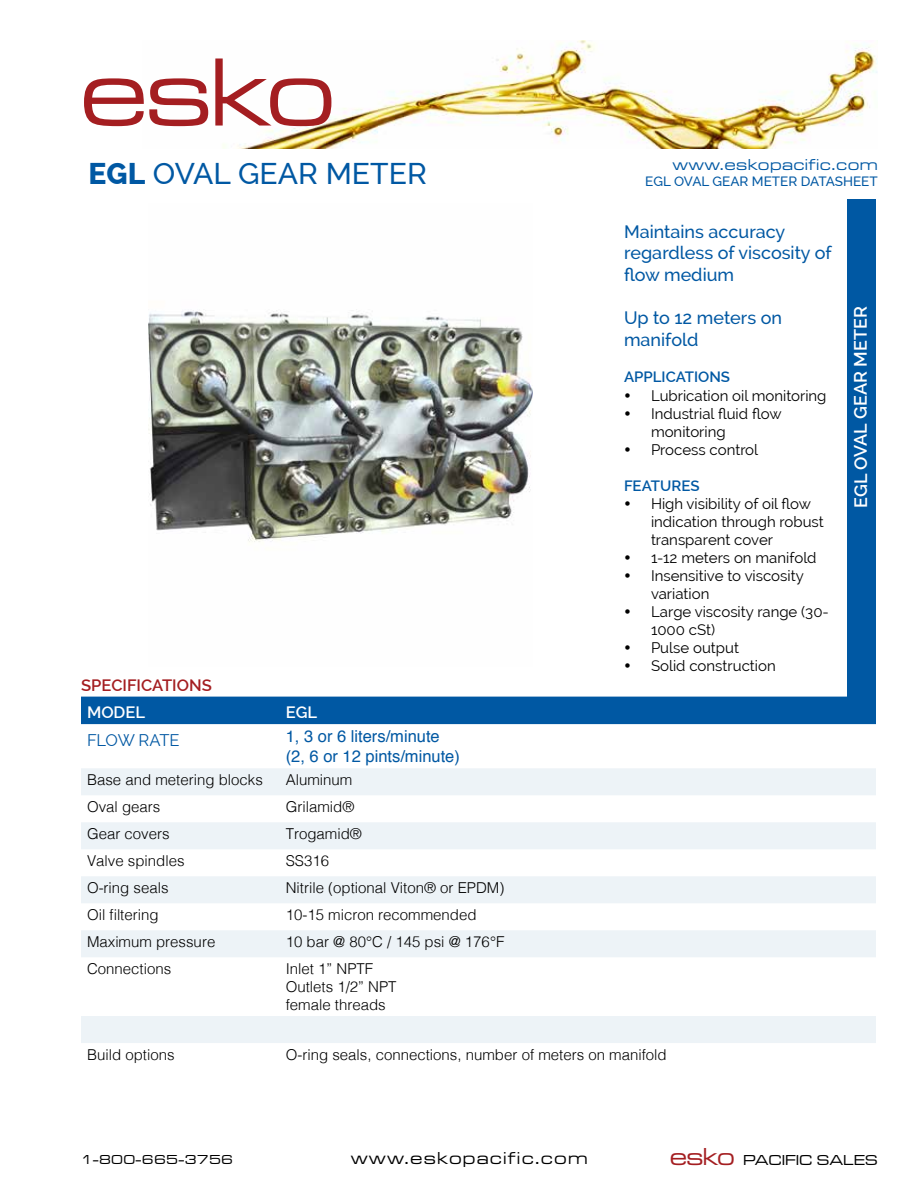
<style>
.page{position:relative;width:918px;height:1188px;background:#fff}
.page>*{position:absolute;margin:0;border:0;box-sizing:border-box;transform-origin:0 0}
.t1{font:500 100.5px "Microgramma Ext D";color:#a41e21}
.t2{font:500 30px "Raleway";color:#0058a3}
.t3{font:500 25.5px "Microgramma Ext D";color:#a41e21}
.t4{font:500 18px/21.6px "Raleway";color:#0058a3}
.t5{font:500 18px "Microgramma Ext D";letter-spacing:.1em;color:#000}
.t6{font:600 18px "Raleway";color:#fff}
.t7{font:16.5px "Helvetica";color:#0058a3}
.t8{font:500 16.5px "Microgramma Ext D";letter-spacing:.06em;color:#0058a3}
.t9{font:600 16.5px "Raleway";color:#a41e21}
.t10{font:600 16.5px "Raleway";color:#fff}
.t11{font:16.5px "Raleway";letter-spacing:-.015em;color:#0058a3}
.t12{font:300 15px "Helvetica";color:#000}
.t13{font:15px/18px "Raleway";color:#000}
.t14{font:600 15px "Raleway";color:#0058a3}
.t15{font:500 15px "Microgramma Ext D";letter-spacing:.04em;color:#000}
.t16{font:500 13.5px "Raleway";color:#0058a3}
.t17{font:500 13.5px "Microgramma Ext D";letter-spacing:.07em;color:#000}
.s1{font-weight:800}
</style>
<div class="page">
<img style="left:223px;top:40px;width:655px;height:108px">
<div style="left:847px;top:199px;width:29px;height:525px;background:#0058a3"></div>
<div style="left:81px;top:697px;width:766px;height:27px;background:#0058a3"></div>
<svg style="left:81px;top:768px;width:795px;height:275px"></svg>
<img style="left:149px;top:310px;width:384px;height:232px">
<h1 class="t1" style="left:81px;top:28px;width:255px">esko</h1>
<p class="t2" style="left:89px;top:156px;width:340px"><span class="s1">EGL</span> OVAL GEAR METER</p>
<p class="t9" style="left:81px;top:675px;width:132px">SPECIFICATIONS</p>
<p class="t8" style="left:673px;top:154px;width:206px">www.eskopacific.com</p>
<p class="t16" style="left:645px;top:174px;width:234px">EGL OVAL GEAR METER DATASHEET</p>
<p class="t4" style="left:624px;top:220px;width:163px">Maintains accuracy</p>
<p class="t4" style="left:624px;top:242px;width:209px">regardless of viscosity of flow medium</p>
<p class="t4" style="left:624px;top:307px;width:160px">Up to 12 meters on</p>
<p class="t4" style="left:624px;top:328px;width:76px">manifold</p>
<p class="t14" style="left:624px;top:368px;width:108px">APPLICATIONS</p>
<p class="t13" style="left:624px;top:386px;width:204px">• Lubrication oil monitoring</p>
<p class="t13" style="left:651px;top:404px;width:132px;text-indent:-27px">• Industrial fluid flow monitoring</p>
<p class="t13" style="left:624px;top:440px;width:136px">• Process control</p>
<p class="t14" style="left:624px;top:477px;width:77px">FEATURES</p>
<p class="t13" style="left:651px;top:495px;width:174px;text-indent:-27px">• High visibility of oil flow indication through robust transparent cover</p>
<p class="t13" style="left:624px;top:549px;width:194px">• 1-12 meters on manifold</p>
<p class="t13" style="left:651px;top:567px;width:154px;text-indent:-27px">• Insensitive to viscosity variation</p>
<p class="t13" style="left:651px;top:603px;width:179px;text-indent:-27px">• Large viscosity range (30-<br>1000 cSt)</p>
<p class="t13" style="left:624px;top:639px;width:117px">• Pulse output</p>
<p class="t13" style="left:624px;top:657px;width:153px">• Solid construction</p>
<p class="t6" style="left:850px;top:508px;width:204px;rotate:-90deg">EGL OVAL GEAR METER</p>
<p class="t10" style="left:87px;top:703px;width:60px">MODEL</p>
<p class="t10" style="left:286px;top:703px;width:33px">EGL</p>
<p class="t11" style="left:87px;top:730px;width:94px">FLOW RATE</p>
<p class="t7" style="left:286px;top:724px;width:156px">1, 3 or 6 liters/minute</p>
<p class="t7" style="left:286px;top:744px;width:176px">(2, 6 or 12 pints/minute)</p>
<p class="t12" style="left:87px;top:767px;width:177px">Base and metering blocks</p>
<p class="t12" style="left:286px;top:767px;width:68px">Aluminum</p>
<p class="t12" style="left:87px;top:794px;width:75px">Oval gears</p>
<p class="t12" style="left:286px;top:794px;width:70px">Grilamid®</p>
<p class="t12" style="left:87px;top:821px;width:84px">Gear covers</p>
<p class="t12" style="left:286px;top:821px;width:78px">Trogamid®</p>
<p class="t12" style="left:87px;top:848px;width:99px">Valve spindles</p>
<p class="t12" style="left:286px;top:848px;width:45px">SS316</p>
<p class="t12" style="left:87px;top:875px;width:83px">O-ring seals</p>
<p class="t12" style="left:286px;top:875px;width:220px">Nitrile (optional Viton® or EPDM)</p>
<p class="t12" style="left:87px;top:902px;width:73px">Oil filtering</p>
<p class="t12" style="left:286px;top:902px;width:192px">10-15 micron recommended</p>
<p class="t12" style="left:87px;top:929px;width:130px">Maximum pressure</p>
<p class="t12" style="left:286px;top:929px;width:220px">10 bar @ 80°C / 145 psi @ 176°F</p>
<p class="t12" style="left:87px;top:956px;width:86px">Connections</p>
<p class="t12" style="left:286px;top:956px;width:89px">Inlet 1” NPTF</p>
<p class="t12" style="left:286px;top:974px;width:112px">Outlets 1/2” NPT</p>
<p class="t12" style="left:286px;top:992px;width:102px">female threads</p>
<p class="t12" style="left:87px;top:1042px;width:89px">Build options</p>
<p class="t12" style="left:286px;top:1042px;width:382px">O-ring seals, connections, number of meters on manifold</p>
<p class="t17" style="left:81px;top:1151px;width:153px">1-800-665-3756</p>
<p class="t5" style="left:351px;top:1147px;width:238px">www.eskopacific.com</p>
<h3 class="t3" style="left:670px;top:1140px;width:66px">esko</h3>
<p class="t15" style="left:744px;top:1150px;width:135px">PACIFIC SALES</p>
</div>
